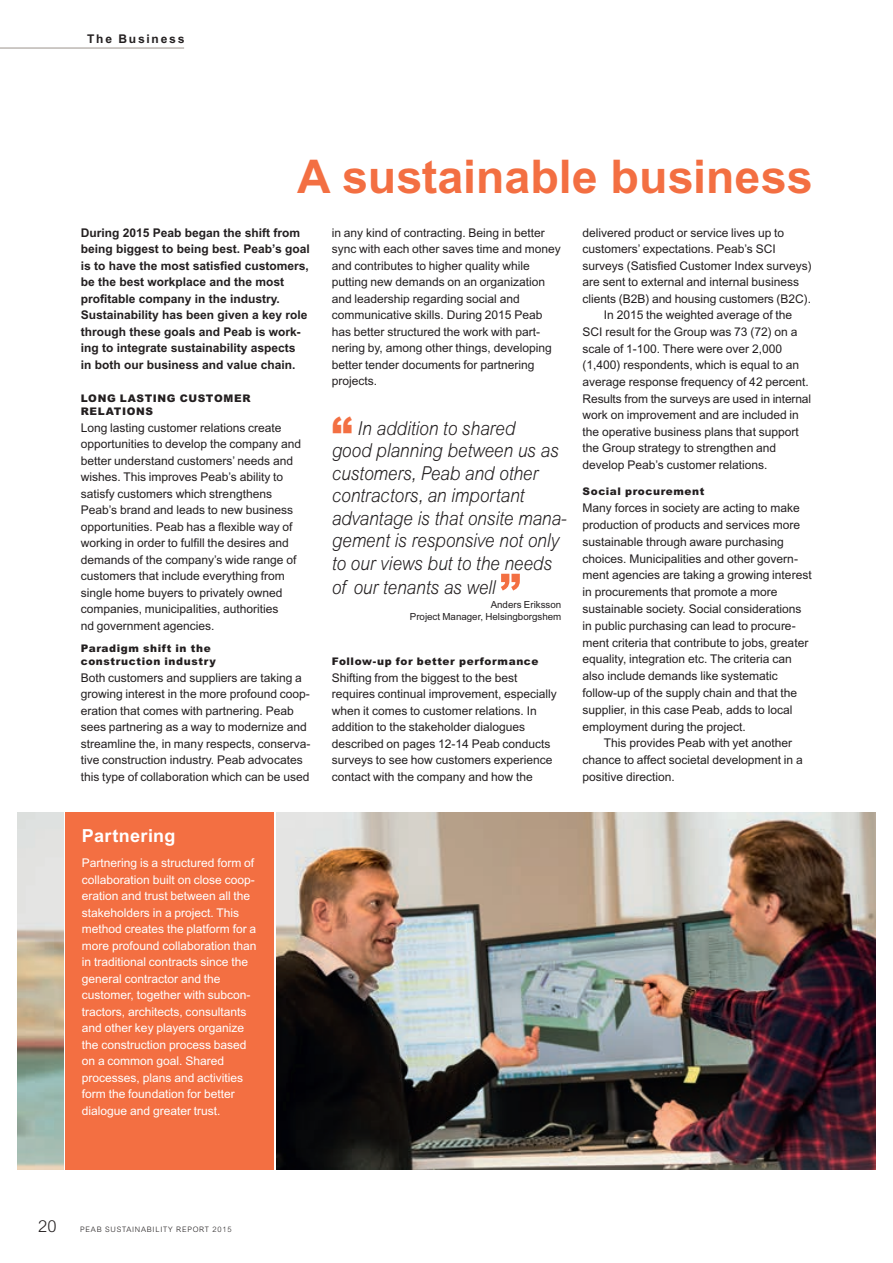
<style>
.page{position:relative;width:893px;height:1263px;background:#fff}
.page>*{position:absolute;margin:0;border:0;box-sizing:border-box;transform-origin:0 0}
.t1{font:700 46.5px "Arial MT Std";color:#f36f42}
.t2{font:italic 300 19.2px/22.6px "Arial MT Std";letter-spacing:-.005em;color:#231f20;scale:.9 1}
.t3{font:700 18px "Arial MT Std";letter-spacing:.02em;color:#fff}
.t4{font:300 16.5px "Arial MT Std";color:#231f20}
.t5{font:12px/16.5px "Arial MT Std";color:#231f20}
.t6{font:12px/16.5px "Arial MT Std";color:#fff}
.t7{font:700 12px/16.5px "Arial MT Std";color:#231f20}
.t8{font:700 12px "Arial MT Std";letter-spacing:.15em;color:#231f20}
.t9{font:900 10.5px/13.5px "Arial MT Std";letter-spacing:.055em;color:#231f20}
.t10{font:9.75px/12px "Arial MT Std";color:#231f20;text-align:right}
.t11{font:300 7.5px "Arial MT Std";letter-spacing:.1em;color:#231f20}
.s1{font-weight:900;font-style:normal;font-size:42px;color:#f36f42}
</style>
<div class="page">
<img style="left:276px;top:812px;width:600px;height:357px">
<img style="left:18px;top:812px;width:45px;height:357px">
<div style="left:65px;top:812px;width:209px;height:357px;background:#f36f42"></div>
<svg style="left:501px;top:574px;width:19px;height:16px"></svg>
<hr style="left:0;top:47px;width:184px;height:2px;background:#bdb7b3">
<p class="t8" style="left:87px;top:31px;width:99px">The Business</p>
<h1 class="t1" style="left:297px;top:149px;width:517px">A sustainable business</h1>
<p class="t7" style="left:81px;top:224px;width:230px">During 2015 Peab began the shift from being biggest to being best. Peab’s goal is to have the most satisfied customers, be the best workplace and the most profitable company in the industry.<br>Sustainability has been given a key role through these goals and Peab is work&shy;ing to integrate sustainability aspects<br>in both our business and value chain.</p>
<p class="t9" style="left:81px;top:391px;width:171px">LONG LASTING CUSTOMER<br>RELATIONS</p>
<p class="t5" style="left:81px;top:419px;width:222px">Long lasting customer relations create opportunities to develop the company and better understand customers’ needs and wishes. This improves Peab’s ability to satisfy customers which strengthens Peab’s brand and leads to new business opportunities. Peab has a flexible way of working in order to fulfill the desires and demands of the company’s wide range of customers that include everything from single home buyers to privately owned companies, municipalities, authorities<br>nd government agencies.</p>
<p class="t9" style="left:81px;top:641px;width:136px">Paradigm shift in the construction industry</p>
<p class="t5" style="left:81px;top:669px;width:231px">Both customers and suppliers are taking a growing interest in the more profound coop&shy;eration that comes with partnering. Peab sees partnering as a way to modernize and streamline the, in many respects, conserva&shy;tive construction industry. Peab advocates this type of collaboration which can be used</p>
<p class="t5" style="left:332px;top:224px;width:231px">in any kind of contracting. Being in better sync with each other saves time and money and contributes to higher quality while putting new demands on an organization and leadership regarding social and communicative skills. During 2015 Peab has better structured the work with part&shy;nering by, among other things, developing better tender documents for partnering projects.</p>
<p class="t5" style="left:583px;top:224px;width:203px">delivered product or service lives up to</p>
<p class="t5" style="left:583px;top:241px;width:195px">customers’ expectations. Peab’s SCI</p>
<p class="t5" style="left:583px;top:257px;width:231px">surveys (Satisfied Customer Index surveys)</p>
<p class="t5" style="left:583px;top:274px;width:218px">are sent to external and internal business</p>
<p class="t5" style="left:583px;top:290px;width:230px">clients (B2B) and housing customers (B2C).</p>
<p class="t5" style="left:604px;top:307px;width:190px">In 2015 the weighted average of the</p>
<p class="t5" style="left:583px;top:323px;width:216px">SCI result for the Group was 73 (72) on a</p>
<p class="t5" style="left:583px;top:340px;width:201px">scale of 1-100. There were over 2,000</p>
<p class="t5" style="left:583px;top:357px;width:218px">(1,400) respondents, which is equal to an</p>
<p class="t5" style="left:583px;top:373px;width:228px">average response frequency of 42 percent.</p>
<p class="t5" style="left:583px;top:390px;width:230px">Results from the surveys are used in internal</p>
<p class="t5" style="left:583px;top:407px;width:218px">work on improvement and are included in</p>
<p class="t5" style="left:583px;top:423px;width:218px">the operative business plans that support</p>
<p class="t5" style="left:583px;top:440px;width:195px">the Group strategy to strengthen and</p>
<p class="t5" style="left:583px;top:457px;width:187px">develop Peab’s customer relations.</p>
<p class="t9" style="left:583px;top:485px;width:123px">Social procurement</p>
<p class="t5" style="left:583px;top:500px;width:219px">Many forces in society are acting to make</p>
<p class="t5" style="left:583px;top:516px;width:219px">production of products and services more</p>
<p class="t5" style="left:583px;top:533px;width:203px">sustainable through aware purchasing</p>
<p class="t5" style="left:583px;top:550px;width:217px">choices. Municipalities and other govern-</p>
<p class="t5" style="left:583px;top:567px;width:231px">ment agencies are taking a growing interest</p>
<p class="t5" style="left:583px;top:584px;width:196px">in procurements that promote a more</p>
<p class="t5" style="left:583px;top:600px;width:221px">sustainable society. Social considerations</p>
<p class="t5" style="left:583px;top:617px;width:215px">in public purchasing can lead to procure-</p>
<p class="t5" style="left:583px;top:634px;width:227px">ment criteria that contribute to jobs, greater</p>
<p class="t5" style="left:583px;top:651px;width:211px">equality, integration etc. The criteria can</p>
<p class="t5" style="left:583px;top:668px;width:197px">also include demands like systematic</p>
<p class="t5" style="left:583px;top:684px;width:216px">follow-up of the supply chain and that the</p>
<p class="t5" style="left:583px;top:701px;width:211px">supplier, in this case Peab, adds to local</p>
<p class="t5" style="left:583px;top:718px;width:165px">employment during the project.</p>
<p class="t5" style="left:604px;top:735px;width:190px">This provides Peab with yet another</p>
<p class="t5" style="left:583px;top:752px;width:222px">chance to affect societal development in a</p>
<p class="t5" style="left:583px;top:768px;width:94px">positive direction.</p>
<h2 class="t2" style="left:332px;top:416px;width:263px"><span class="s1">“</span> In addition to shared<br>good planning between us as customers, Peab and other contractors, an important advantage is that onsite mana&shy;gement is responsive not only to our views but to the needs of our tenants as well</h2>
<p class="t10" style="left:410px;top:598px;width:153px">Anders Eriksson<br>Project Manager, Helsingborgshem</p>
<p class="t9" style="left:332px;top:654px;width:208px">Follow-up for better performance</p>
<p class="t5" style="left:332px;top:669px;width:227px">Shifting from the biggest to the best requires continual improvement, especially when it comes to customer relations. In addition to the stakeholder dialogues described on pages 12-14 Peab conducts surveys to see how customers experience contact with the company and how the</p>
<h3 class="t3" style="left:82px;top:825px;width:95px">Partnering</h3>
<p class="t6" style="left:82px;top:854px;width:176px">Partnering is a structured form of collaboration built on close coop&shy;eration and trust between all the stakeholders in a project. This method creates the platform for a more profound collaboration than in traditional contracts since the general contractor and the customer, together with subcon&shy;tractors, architects, consultants and other key players organize the construction process based on a common goal. Shared processes, plans and activities form the foundation for better dialogue and greater trust.</p>
<h3 class="t4" style="left:38px;top:1217px;width:20px">20</h3>
<p class="t11" style="left:80px;top:1225px;width:153px">PEAB SUSTAINABILITY REPORT 2015</p>
</div>
